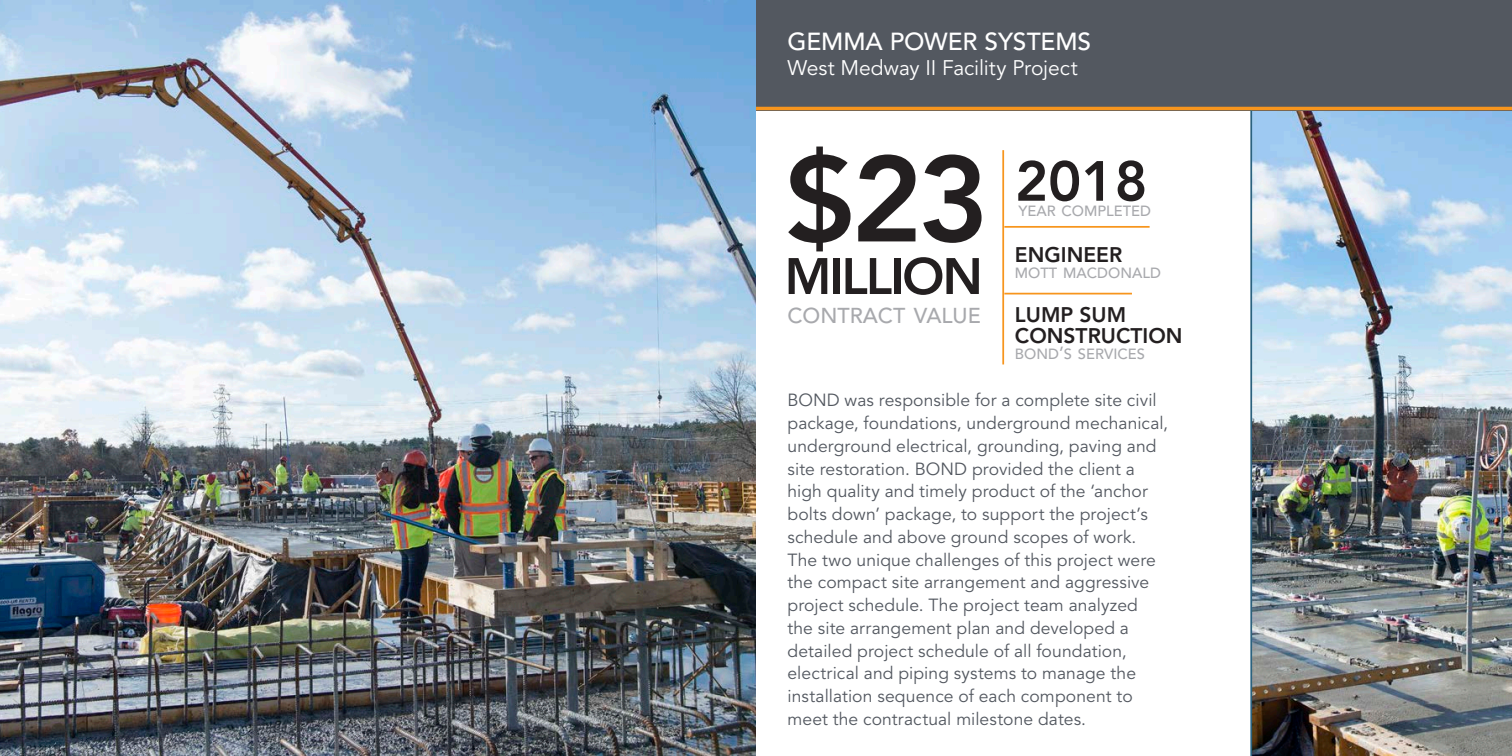
<style>
.page{position:relative;width:1512px;height:756px;background:#fff}
.page>*{position:absolute;margin:0;border:0;box-sizing:border-box;transform-origin:0 0}
.t1{font:800 120.75px "Avenir LT Std";color:#231f20}
.t2{font:800 56px "Avenir LT Std";color:#231f20}
.t3{font:800 50.75px "Avenir LT Std";letter-spacing:-.04em;color:#231f20}
.t4{font:500 24.5px "Avenir LT Std";letter-spacing:-.005em;color:#fff}
.t5{font:500 21.35px "Avenir LT Std";color:#a8a9ad}
.t6{font:21px "Avenir LT Std";letter-spacing:-.005em;color:#fff}
.t7{font:800 21px "Avenir LT Std";color:#231f20}
.t8{font:17.5px/22.8px "Avenir LT Std";letter-spacing:.005em;color:#535860}
.t9{font:500 14.7px "Avenir LT Std";color:#a8a9ad}
.s1{font-size:17.5px}
</style>
<div class="page">
<img style="left:1252px;top:110px;width:260px;height:646px">
<img style="left:0;top:0;width:756px;height:756px">
<div style="left:756px;top:0;width:756px;height:110px;background:#535860"></div>
<hr style="left:1002px;top:150px;width:2px;height:214px;background:#f7951d">
<hr style="left:1004px;top:226px;width:146px;height:2px;background:#f7951d">
<hr style="left:1004px;top:293px;width:128px;height:1px;background:#f7951d">
<hr style="left:1250px;top:109px;width:2px;height:647px;background:#2b627f">
<hr style="left:756px;top:107px;width:756px;height:3px;background:#f7951d">
<p class="t4" style="left:788px;top:27px;width:305px">GEMMA POWER SYSTEMS</p>
<p class="t6" style="left:788px;top:56px;width:292px">West Medway II Facility Project</p>
<p class="t1" style="left:784px;top:128px;width:206px">$23</p>
<p class="t3" style="left:784px;top:246px;width:200px">MILLION</p>
<p class="t5" style="left:788px;top:304px;width:195px">CONTRACT VALUE</p>
<p class="t2" style="left:1015px;top:148px;width:134px">2018</p>
<p class="t9" style="left:1018px;top:203px;width:134px">YEAR COMPLETED</p>
<p class="t7" style="left:1015px;top:242px;width:109px">ENGINEER</p>
<p class="t9" style="left:1015px;top:264px;width:147px">MOTT MACDONALD</p>
<p class="t7" style="left:1015px;top:302px;width:113px">LUMP SUM</p>
<p class="t7" style="left:1015px;top:323px;width:169px">CONSTRUCTION</p>
<p class="t9" style="left:1015px;top:345px;width:131px">BOND<span class="s1">’</span>S SERVICES</p>
<p class="t8" style="left:788px;top:389px;width:382px">BOND was responsible for a complete site civil package, foundations, underground mechanical, underground electrical, grounding, paving and site restoration. BOND provided the client a high quality and timely product of the ‘anchor bolts down’ package, to support the project’s schedule and above ground scopes of work.<br>The two unique challenges of this project were the compact site arrangement and aggressive project schedule. The project team analyzed<br>the site arrangement plan and developed a detailed project schedule of all foundation, electrical and piping systems to manage the installation sequence of each component to meet the contractual milestone dates.</p>
</div>
